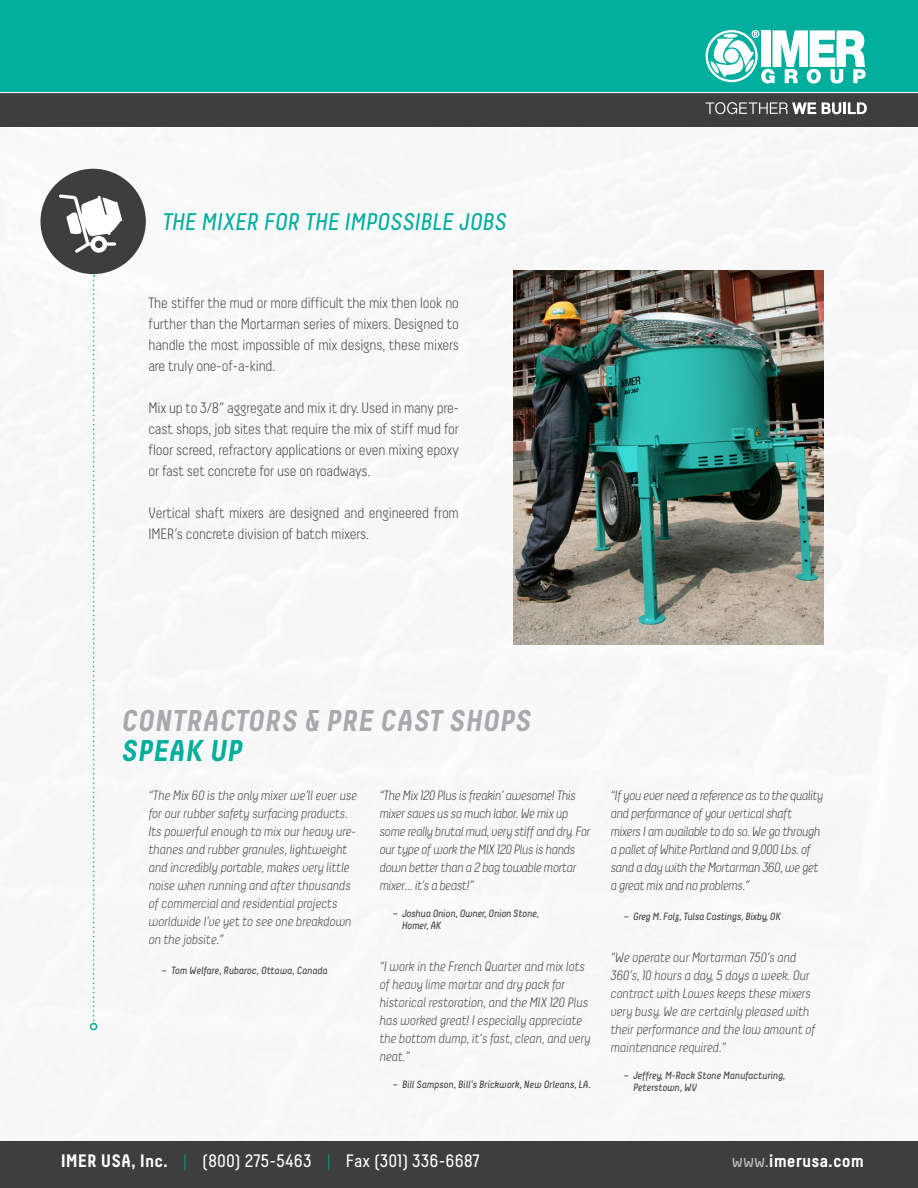
<style>
.page{position:relative;width:918px;height:1188px;background:#f8f8f9}
.page>*{position:absolute;margin:0;border:0;box-sizing:border-box;transform-origin:0 0}
.t1{font:italic 700 30px/30px "Decima";color:#a8a9ad}
.t2{font:italic 24px "Decima";color:#00ae9e}
.t3{font:18px "Decima";color:#fff}
.t4{font:700 18px "Decima";color:#fff}
.t5{font:300 15px/21px "Decima";letter-spacing:-.01em;color:#3e3e3f;text-align:justify}
.t6{font:italic 300 13.5px/18px "Decima";letter-spacing:-.01em;color:#3e3e3f}
.t7{font:italic 300 13.5px/18px "Decima";letter-spacing:-.03em;color:#3e3e3f}
.t8{font:italic 10.5px "Decima";letter-spacing:-.01em;color:#3e3e3f}
.s1{color:#00ae9e}
.s2{font-weight:700}
.s3{font-weight:300;color:#00ae9e}
.s4{font-weight:400;color:#bcbdc0}
</style>
<div class="page">
<div style="left:40px;top:169px;width:106px;height:105px;background:#3e3e3f;border-radius:50%"></div>
<svg style="left:59px;top:194px;width:63px;height:59px"></svg>
<svg style="left:93px;top:275px;width:2px;height:748px"></svg>
<div style="left:90px;top:1023px;width:7px;height:7px;border:2px solid #00ae9e;border-radius:50%"></div>
<img style="left:513px;top:270px;width:311px;height:374px">
<div style="left:0;top:1141px;width:918px;height:47px;background:#3e3e3f"></div>
<div style="left:0;top:0;width:918px;height:99px;background:#00ae9e"></div>
<div style="left:0;top:93px;width:918px;height:34px;background:#3e3e3f"></div>
<hr style="left:0;top:92px;width:918px;height:1px;background:#fff">
<svg style="left:706px;top:102px;width:110px;height:12px"></svg>
<svg style="left:822px;top:102px;width:45px;height:12px"></svg>
<svg style="left:705px;top:30px;width:161px;height:54px"></svg>
<p class="t2" style="left:162px;top:208px;width:346px">THE MIXER FOR THE IMPOSSIBLE JOBS</p>
<p class="t5" style="left:148px;top:293px;width:312px">The stiffer the mud or more difficult the mix then look no further than the Mortarman series of mixers. Designed to handle the most impossible of mix designs, these mixers are truly one-of-a-kind.</p>
<p class="t5" style="left:148px;top:398px;width:312px">Mix up to 3/8” aggregate and mix it dry. Used in many pre&shy;cast shops, job sites that require the mix of stiff mud for floor screed, refractory applications or even mixing epoxy or fast set concrete for use on roadways.</p>
<p class="t5" style="left:148px;top:503px;width:312px">Vertical shaft mixers are designed and engineered from<br>IMER’s concrete division of batch mixers.</p>
<p class="t1" style="left:122px;top:705px;width:411px">CONTRACTORS &amp; PRE CAST SHOPS<br><span class="s1">SPEAK UP</span></p>
<p class="t6" style="left:148px;top:786px;width:210px">“The Mix 60 is the only mixer we’ll ever use for our rubber safety surfacing products.<br>Its powerful enough to mix our heavy ure&shy;thanes and rubber granules, lightweight and incredibly portable, makes very little noise when running and after thousands of commercial and residential projects worldwide I’ve yet to see one breakdown on the jobsite.”</p>
<p class="t8" style="left:162px;top:964px;width:167px">– Tom Welfare, Rubaroc, Ottawa, Canada</p>
<p class="t7" style="left:380px;top:786px;width:213px">“The Mix 120 Plus is freakin’ awesome! This mixer saves us so much labor. We mix up some really brutal mud, very stiff and dry. For our type of work the MIX 120 Plus is hands down better than a 2 bag towable mortar mixer… it’s a beast!”</p>
<p class="t8" style="left:393px;top:907px;width:147px">– Joshua Onion, Owner, Onion Stone,</p>
<p class="t8" style="left:402px;top:919px;width:41px">Homer, AK</p>
<p class="t6" style="left:380px;top:957px;width:212px">“I work in the French Quarter and mix lots of heavy lime mortar and dry pack for historical restoration, and the MIX 120 Plus has worked great! I especially appreciate the bottom dump, it‘s fast, clean, and very neat.”</p>
<p class="t8" style="left:393px;top:1078px;width:199px">– Bill Sampson, Bill’s Brickwork, New Orleans, LA.</p>
<p class="t7" style="left:610px;top:786px;width:214px">“If you ever need a reference as to the quality and performance of your vertical shaft mixers I am available to do so. We go through a pallet of White Portland and 9,000 Lbs. of sand a day with the Mortarman 360, we get a great mix and no problems.”</p>
<p class="t8" style="left:624px;top:910px;width:158px">– Greg M. Folz, Tulsa Castings, Bixby, OK</p>
<p class="t6" style="left:610px;top:948px;width:206px">“We operate our Mortarman 750’s and 360’s, 10 hours a day, 5 days a week. Our contract with Lowes keeps these mixers very busy. We are certainly pleased with their performance and the low amount of maintenance required.”</p>
<p class="t8" style="left:624px;top:1069px;width:163px">– Jeffrey, M-Rock Stone Manufacturing,</p>
<p class="t8" style="left:633px;top:1081px;width:65px">Peterstown, WV</p>
<p class="t3" style="left:61px;top:1150px;width:420px"><span class="s2">IMER USA, Inc.</span> <span class="s3">|</span> (800) 275-5463 <span class="s3">|</span> Fax (301) 336-6687</p>
<p class="t4" style="left:732px;top:1150px;width:134px"><span class="s4">www.</span>imerusa.com</p>
</div>
